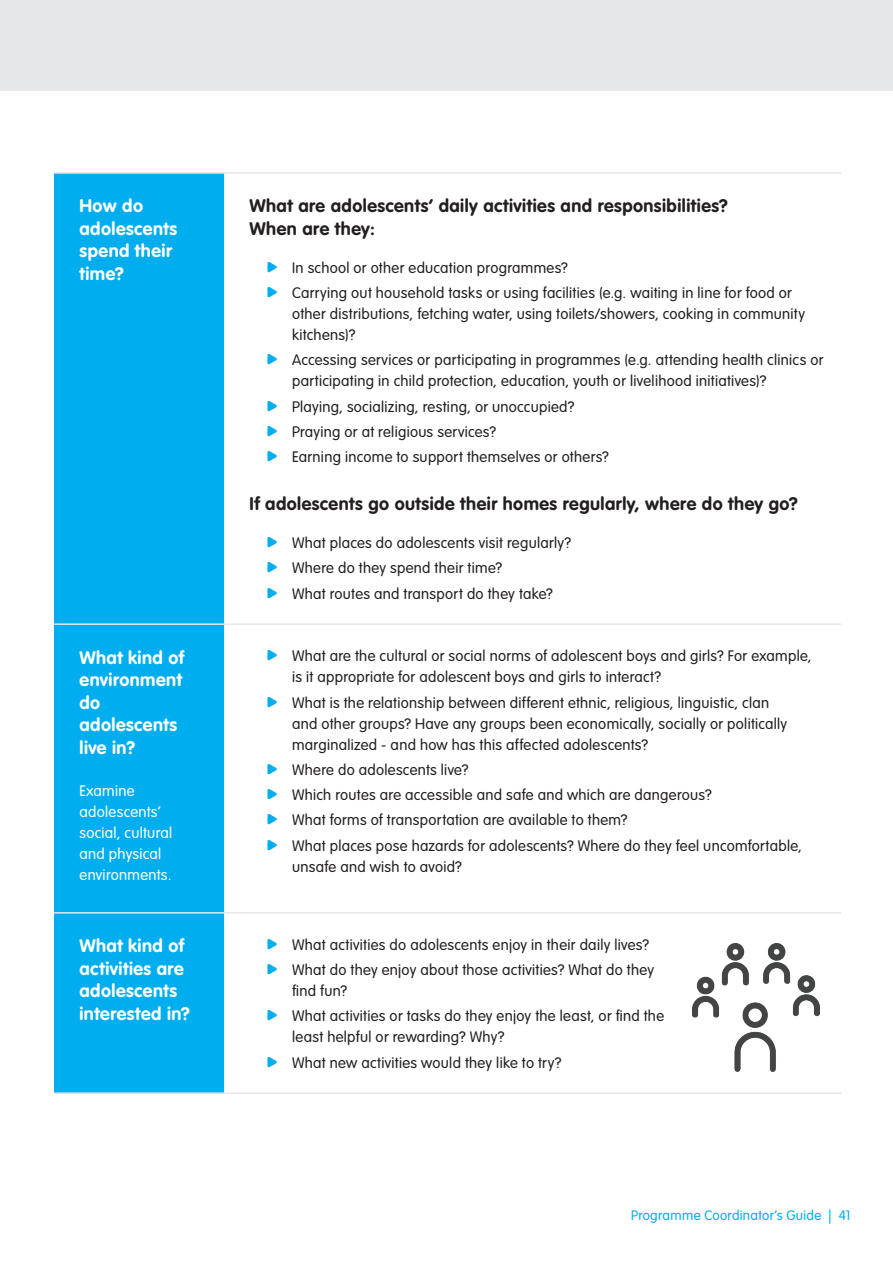
<style>
.page{position:relative;width:893px;height:1263px;background:#fff}
.page>*{position:absolute;margin:0;border:0;box-sizing:border-box;transform-origin:0 0}
.Subheading{font:700 18px/22.5px "VAG Rounded Std";letter-spacing:.025em;color:#231f20}
.Subheading_White{font:700 18px/22.5px "VAG Rounded Std";letter-spacing:.025em;color:#fff}
.t1{font:300 15px/21px "VAG Rounded Std";letter-spacing:.02em;color:#231f20}
.Paragraph_Text_white{font:300 15px/21px "VAG Rounded Std";letter-spacing:.02em;color:#fff}
.t2{font:300 13.5px "VAG Rounded Std";letter-spacing:.025em;color:#00aeef}
.s1{color:#00aeef}
</style>
<div class="page">
<div style="left:0;top:0;width:893px;height:91px;background:#e6e7e9"></div>
<div style="left:54px;top:174px;width:170px;height:918px;background:#00aeef"></div>
<hr style="left:54px;top:172px;width:170px;height:2px;background:#e6e7e9">
<hr style="left:224px;top:172px;width:617px;height:2px;background:#e6e7e9">
<hr style="left:54px;top:623px;width:170px;height:2px;background:#e6e7e9">
<hr style="left:224px;top:623px;width:617px;height:2px;background:#e6e7e9">
<hr style="left:54px;top:912px;width:170px;height:1px;background:#e6e7e9">
<hr style="left:224px;top:912px;width:617px;height:1px;background:#e6e7e9">
<hr style="left:54px;top:1092px;width:170px;height:2px;background:#e6e7e9">
<hr style="left:224px;top:1092px;width:617px;height:2px;background:#e6e7e9">
<img style="left:692px;top:943px;width:128px;height:128px">
<p class="Subheading_White" style="left:80px;top:195px;width:99px">How do adolescents spend their time?</p>
<p class="Subheading" style="left:250px;top:195px;width:480px">What are adolescents’ daily activities and responsibilities?<br>When are they:</p>
<p class="t1" style="left:267px;top:258px;width:303px"><span class="s1">•</span> In school or other education programmes?</p>
<p class="t1" style="left:292px;top:283px;width:514px;text-indent:-26px"><span class="s1">•</span> Carrying out household tasks or using facilities (e.g. waiting in line for food or other distributions, fetching water, using toilets/showers, cooking in community kitchens)?</p>
<p class="t1" style="left:292px;top:350px;width:533px;text-indent:-26px"><span class="s1">•</span> Accessing services or participating in programmes (e.g. attending health clinics or participating in child protection, education, youth or livelihood initiatives)?</p>
<p class="t1" style="left:267px;top:396px;width:309px"><span class="s1">•</span> Playing, socializing, resting, or unoccupied?</p>
<p class="t1" style="left:267px;top:422px;width:231px"><span class="s1">•</span> Praying or at religious services?</p>
<p class="t1" style="left:267px;top:447px;width:344px"><span class="s1">•</span> Earning income to support themselves or others?</p>
<p class="Subheading" style="left:250px;top:493px;width:550px">If adolescents go outside their homes regularly, where do they go?</p>
<p class="t1" style="left:267px;top:533px;width:306px"><span class="s1">•</span> What places do adolescents visit regularly?</p>
<p class="t1" style="left:267px;top:558px;width:237px"><span class="s1">•</span> Where do they spend their time?</p>
<p class="t1" style="left:267px;top:583px;width:288px"><span class="s1">•</span> What routes and transport do they take?</p>
<p class="Subheading_White" style="left:80px;top:647px;width:106px">What kind of environment do adolescents live in?</p>
<p class="Paragraph_Text_white" style="left:80px;top:781px;width:94px">Examine adolescents’ social, cultural and physical environments.</p>
<p class="t1" style="left:292px;top:646px;width:521px;text-indent:-26px"><span class="s1">•</span> What are the cultural or social norms of adolescent boys and girls? For example, is it appropriate for adolescent boys and girls to interact?</p>
<p class="t1" style="left:292px;top:692px;width:497px;text-indent:-26px"><span class="s1">•</span> What is the relationship between different ethnic, religious, linguistic, clan and other groups? Have any groups been economically, socially or politically marginalized - and how has this affected adolescents?</p>
<p class="t1" style="left:267px;top:759px;width:203px"><span class="s1">•</span> Where do adolescents live?</p>
<p class="t1" style="left:267px;top:785px;width:447px"><span class="s1">•</span> Which routes are accessible and safe and which are dangerous?</p>
<p class="t1" style="left:267px;top:810px;width:362px"><span class="s1">•</span> What forms of transportation are available to them?</p>
<p class="t1" style="left:292px;top:835px;width:511px;text-indent:-26px"><span class="s1">•</span> What places pose hazards for adolescents? Where do they feel uncomfortable, unsafe and wish to avoid?</p>
<p class="Subheading_White" style="left:80px;top:935px;width:112px">What kind of activities are adolescents interested in?</p>
<p class="t1" style="left:267px;top:935px;width:384px"><span class="s1">•</span> What activities do adolescents enjoy in their daily lives?</p>
<p class="t1" style="left:292px;top:960px;width:363px;text-indent:-26px"><span class="s1">•</span> What do they enjoy about those activities? What do they find fun?</p>
<p class="t1" style="left:292px;top:1006px;width:373px;text-indent:-26px"><span class="s1">•</span> What activities or tasks do they enjoy the least, or find the least helpful or rewarding? Why?</p>
<p class="t1" style="left:267px;top:1052px;width:296px"><span class="s1">•</span> What new activities would they like to try?</p>
<p class="t2" style="left:631px;top:1208px;width:221px">Programme Coordinator’s Guide | 41</p>
</div>
